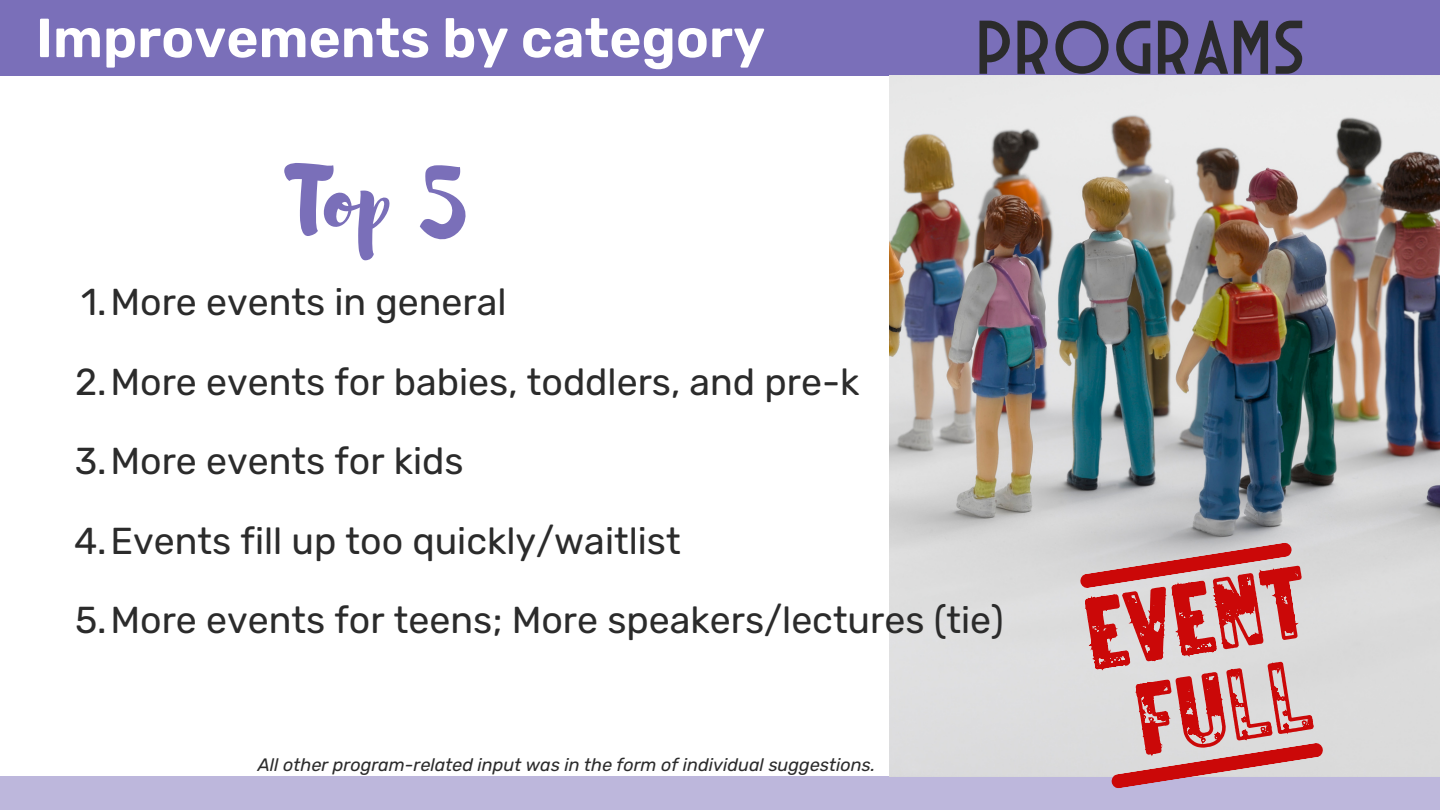
<style>
.page{position:relative;width:1440px;height:810px;background:#fff}
.page>*{position:absolute;margin:0;border:0;box-sizing:border-box;transform-origin:0 0}
.t1{font:88px "Brusher";color:#7a6fb9}
.t2{font:77.8px "Arcane Nine";color:#2b2b2b}
.t3{font:600 55px "Rubik";color:#fff}
.t4{font:37.5px/79.5px "Rubik";color:#2b2b2b}
.t5{font:italic 18px "Rubik";color:#2b2b2b}
</style>
<div class="page">
<div style="left:0;top:776px;width:1440px;height:34px;background:#bdb7dc"></div>
<div style="left:0;top:0;width:1440px;height:76px;background:#7a6fb9"></div>
<img style="left:889px;top:76px;width:551px;height:700px">
<img style="left:1038px;top:320px;width:368px;height:426px">
<svg style="left:998px;top:468px;width:330px;height:309px;background:#c8a6a8"></svg>
<svg style="left:1111px;top:742px;width:213px;height:46px"></svg>
<h3 class="t3" style="left:36px;top:6px;width:731px">Improvements by category</h3>
<h2 class="t2" style="left:976px;top:2px;width:332px">PROGRAMS</h2>
<h1 class="t1" style="left:284px;top:142px;width:183px">Top 5</h1>
<p class="t4" style="left:74px;top:263px;width:931px">1.More events in general<br>2.More events for babies, toddlers, and pre-k<br>3.More events for kids<br>4.Events fill up too quickly/waitlist<br>5.More events for teens; More speakers/lectures (tie)</p>
<p class="t5" style="left:258px;top:754px;width:619px">All other program-related input was in the form of individual suggestions.</p>
</div>
